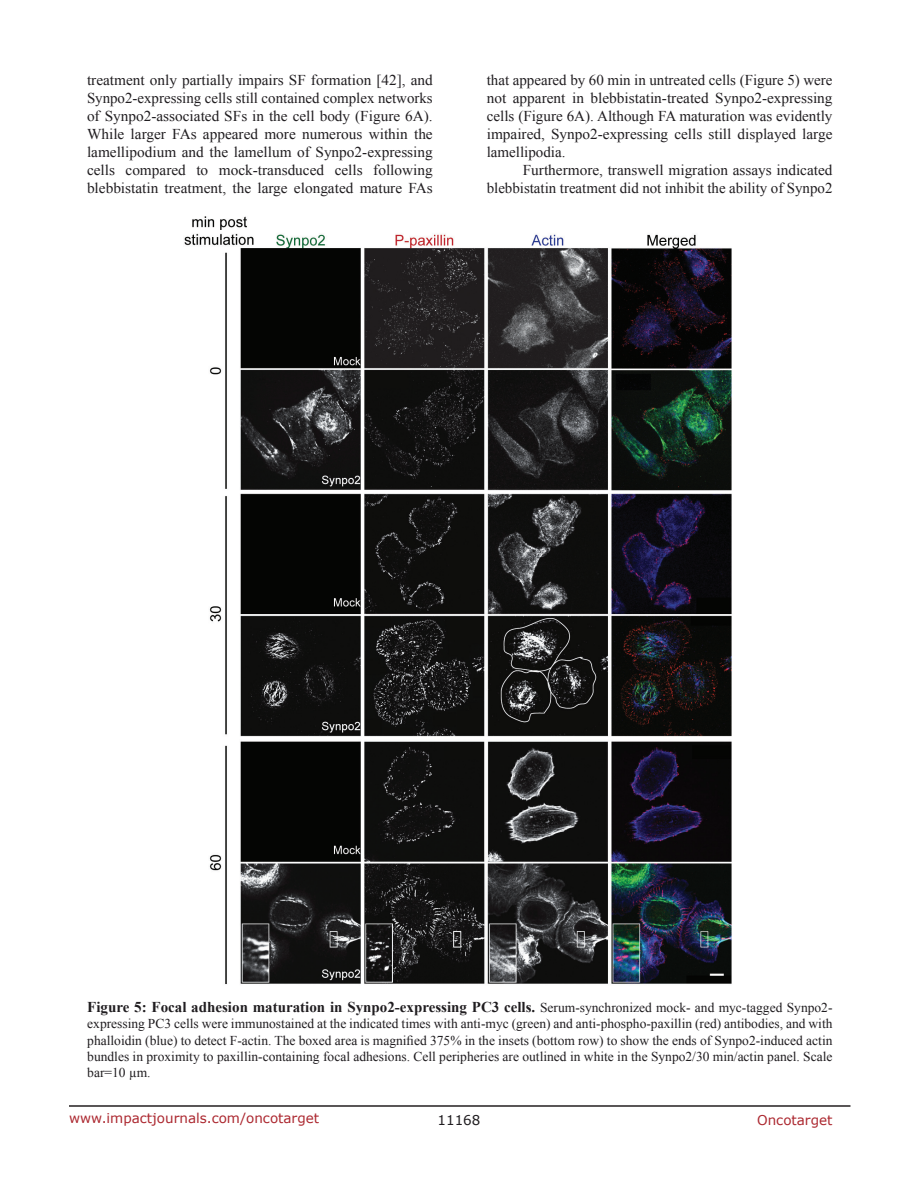
<style>
.page{position:relative;width:918px;height:1188px;background:#fff}
.page>*{position:absolute;margin:0;border:0;box-sizing:border-box;transform-origin:0 0}
.t1{font:15px/18px "Times New Roman";color:#201d20;text-align:justify}
.t2{font:700 15px "Times New Roman";color:#201d20}
.t3{font:13.5px/16.2px "Times New Roman";color:#201d20;text-align:justify}
.t4{font:13.5px "Verdana";color:#ac2830}
.t5{font:13.5px "Verdana";color:#201d20}
.s1{font-weight:400;font-size:13.5px}
</style>
<div class="page">
<hr style="left:69px;top:1105px;width:781px;height:2px;background:#231f20">
<img style="left:184px;top:216px;width:548px;height:769px">
<p class="t1" style="left:87px;top:71px;width:347px">treatment only partially impairs SF formation [42], and Synpo2-expressing cells still contained complex networks of Synpo2-associated SFs in the cell body (Figure 6A).<br>While larger FAs appeared more numerous within the lamellipodium and the lamellum of Synpo2-expressing cells compared to mock-transduced cells following blebbistatin treatment, the large elongated mature FAs</p>
<p class="t1" style="left:487px;top:71px;width:347px">that appeared by 60 min in untreated cells (Figure 5) were not apparent in blebbistatin-treated Synpo2-expressing cells (Figure 6A). Although FA maturation was evidently impaired, Synpo2-expressing cells still displayed large lamellipodia.</p>
<p class="t1" style="left:487px;top:161px;width:347px;text-align:right">Furthermore, transwell migration assays indicated blebbistatin treatment did not inhibit the ability of Synpo2</p>
<p class="t2" style="left:87px;top:997px;width:747px">Figure 5: Focal adhesion maturation in Synpo2-expressing PC3 cells. <span class="s1">Serum-synchronized mock- and myc-tagged Synpo2-</span></p>
<p class="t3" style="left:87px;top:1016px;width:747px">expressing PC3 cells were immunostained at the indicated times with anti-myc (green) and anti-phospho-paxillin (red) antibodies, and with phalloidin (blue) to detect F-actin. The boxed area is magnified 375% in the insets (bottom row) to show the ends of Synpo2-induced actin bundles in proximity to paxillin-containing focal adhesions. Cell peripheries are outlined in white in the Synpo2/30 min/actin panel. Scale bar=10 µm.</p>
<p class="t4" style="left:69px;top:1109px;width:252px">www.impactjournals.com/oncotarget</p>
<p class="t5" style="left:438px;top:1111px;width:44px">11168</p>
<p class="t4" style="left:757px;top:1111px;width:77px">Oncotarget</p>
</div>
